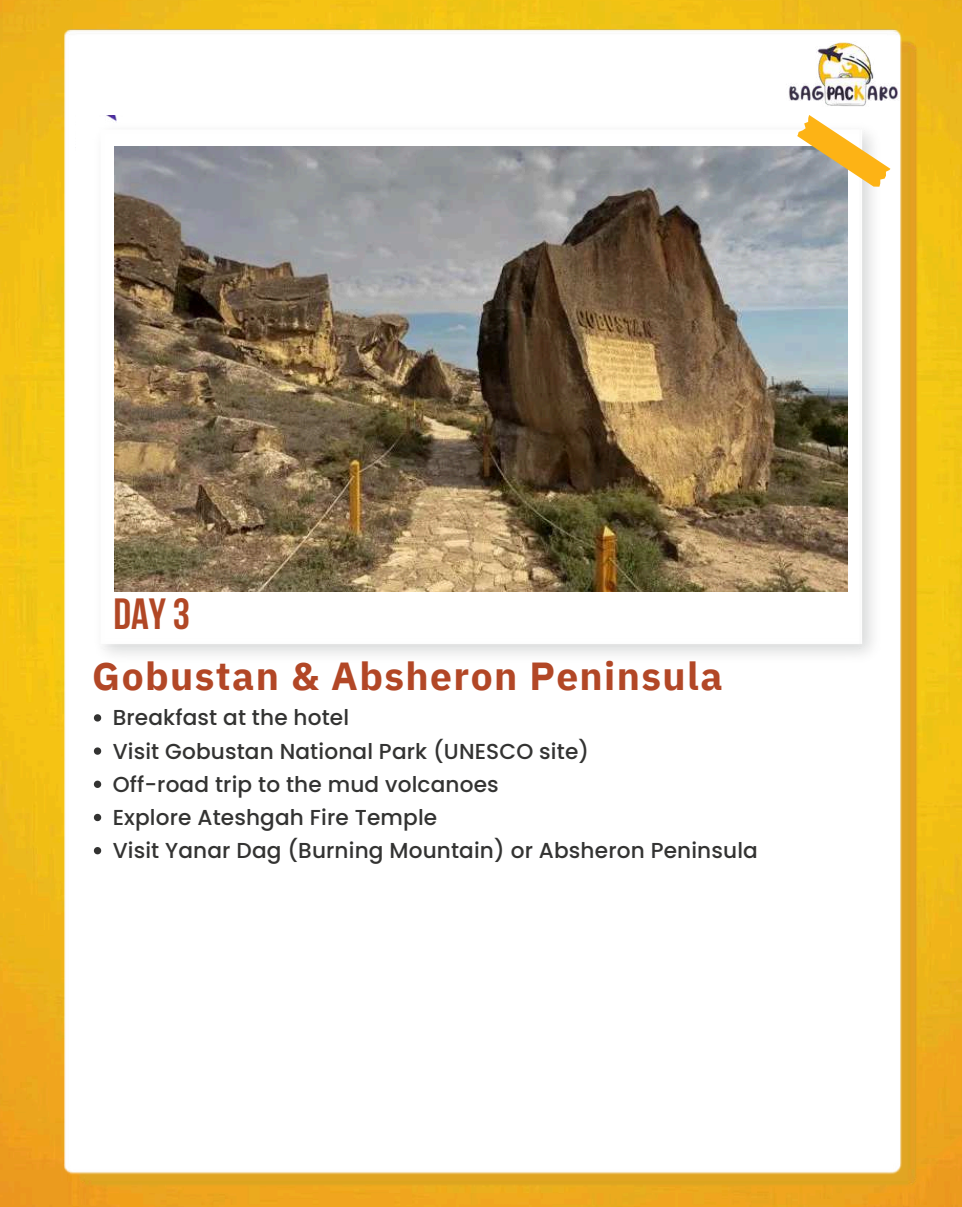
<style>
.page{position:relative;width:962px;height:1207px;background:#fff}
.page>*{position:absolute;margin:0;border:0;box-sizing:border-box;transform-origin:0 0}
.t1{font:700 43.5px "Bebas Neue";color:#b14725}
.t2{font:700 39px "IBM Plex Sans";letter-spacing:.035em;color:#b24726}
.t3{font:500 21.6px/33.2px "Poppins";letter-spacing:.005em;color:#333332}
</style>
<div class="page">
<img style="left:0;top:0;width:962px;height:1207px">
<img style="left:80px;top:115px;width:838px;height:1071px">
<img style="left:65px;top:29px;width:837px;height:1145px">
<img style="left:87px;top:187px;width:801px;height:484px">
<img style="left:76px;top:116px;width:793px;height:535px">
<img style="left:114px;top:146px;width:733px;height:445px">
<svg style="left:797px;top:115px;width:93px;height:72px"></svg>
<svg style="left:94px;top:714px;width:7px;height:7px"></svg>
<svg style="left:94px;top:747px;width:7px;height:7px"></svg>
<svg style="left:94px;top:780px;width:7px;height:8px"></svg>
<svg style="left:94px;top:814px;width:7px;height:7px"></svg>
<svg style="left:94px;top:847px;width:7px;height:7px"></svg>
<img style="left:767px;top:5px;width:151px;height:110px">
<h1 class="t1" style="left:113px;top:590px;width:78px">day 3</h1>
<h2 class="t2" style="left:92px;top:645px;width:632px">Gobustan &amp; Absheron Peninsula</h2>
<p class="t3" style="left:113px;top:701px;width:647px">Breakfast at the hotel<br>Visit Gobustan National Park (UNESCO site)<br>Off-road trip to the mud volcanoes<br>Explore Ateshgah Fire Temple<br>Visit Yanar Dag (Burning Mountain) or Absheron Peninsula</p>
</div>
